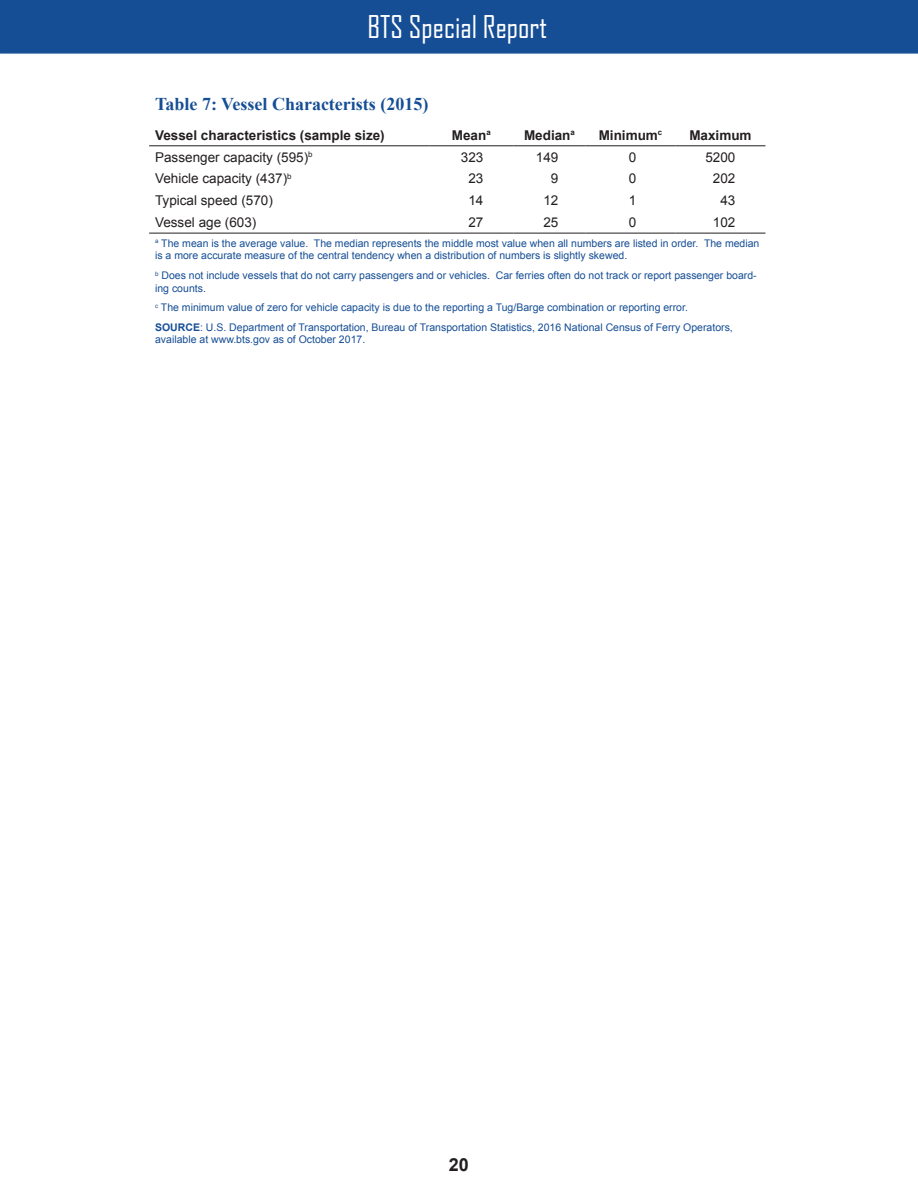
<style>
.page{position:relative;width:918px;height:1188px;background:#fff}
.page>*{position:absolute;margin:0;border:0;box-sizing:border-box;transform-origin:0 0}
.t1{font:30px "Agency FB";color:#fff}
.Figure_and_Table_Hea{font:700 18px "Times New Roman";color:#164e95}
.t2{font:700 18px "Arial";color:#231f20}
.Table_Body{font:13.5px "Arial";color:#231f20}
.Table_Secondary_Head{font:700 13.5px "Arial";color:#231f20}
.Notes_and_Sources{font:10.5px/12.6px "Arial";color:#164e95}
.s1{font-weight:700}
</style>
<div class="page">
<div style="left:0;top:0;width:918px;height:54px;background:#164e95"></div>
<hr style="left:149px;top:145px;width:280px;height:1px;background:#231f20">
<hr style="left:429px;top:145px;width:85px;height:1px;background:#231f20">
<hr style="left:514px;top:145px;width:72px;height:1px;background:#231f20">
<hr style="left:586px;top:145px;width:90px;height:1px;background:#231f20">
<hr style="left:676px;top:145px;width:90px;height:1px;background:#231f20">
<hr style="left:149px;top:233px;width:280px;height:1px;background:#231f20">
<hr style="left:429px;top:233px;width:85px;height:1px;background:#231f20">
<hr style="left:514px;top:233px;width:72px;height:1px;background:#231f20">
<hr style="left:586px;top:233px;width:90px;height:1px;background:#231f20">
<hr style="left:676px;top:233px;width:90px;height:1px;background:#231f20">
<h1 class="t1" style="left:368px;top:9px;width:181px">BTS Special Report</h1>
<p class="Figure_and_Table_Hea" style="left:155px;top:92px;width:275px">Table 7: Vessel Characterists (2015)</p>
<p class="Table_Secondary_Head" style="left:155px;top:126px;width:231px">Vessel characteristics (sample size)</p>
<p class="Table_Secondary_Head" style="left:452px;top:126px;width:40px">Mean<sup>a</sup></p>
<p class="Table_Secondary_Head" style="left:524px;top:126px;width:52px">Median<sup>a</sup></p>
<p class="Table_Secondary_Head" style="left:599px;top:126px;width:65px">Minimum<sup>c</sup></p>
<p class="Table_Secondary_Head" style="left:689px;top:126px;width:64px">Maximum</p>
<p class="Table_Body" style="left:155px;top:148px;width:159px">Passenger capacity (595)<sup>b</sup></p>
<p class="Table_Body" style="left:461px;top:148px;width:24px">323</p>
<p class="Table_Body" style="left:536px;top:148px;width:24px">149</p>
<p class="Table_Body" style="left:629px;top:148px;width:9px">0</p>
<p class="Table_Body" style="left:705px;top:148px;width:32px">5200</p>
<p class="Table_Body" style="left:155px;top:170px;width:138px">Vehicle capacity (437)<sup>b</sup></p>
<p class="Table_Body" style="left:468px;top:170px;width:17px">23</p>
<p class="Table_Body" style="left:551px;top:170px;width:9px">9</p>
<p class="Table_Body" style="left:629px;top:170px;width:9px">0</p>
<p class="Table_Body" style="left:713px;top:170px;width:24px">202</p>
<p class="Table_Body" style="left:155px;top:192px;width:119px">Typical speed (570)</p>
<p class="Table_Body" style="left:468px;top:192px;width:17px">14</p>
<p class="Table_Body" style="left:543px;top:192px;width:17px">12</p>
<p class="Table_Body" style="left:629px;top:192px;width:9px">1</p>
<p class="Table_Body" style="left:720px;top:192px;width:17px">43</p>
<p class="Table_Body" style="left:155px;top:214px;width:103px">Vessel age (603)</p>
<p class="Table_Body" style="left:468px;top:214px;width:17px">27</p>
<p class="Table_Body" style="left:543px;top:214px;width:17px">25</p>
<p class="Table_Body" style="left:629px;top:214px;width:9px">0</p>
<p class="Table_Body" style="left:713px;top:214px;width:24px">102</p>
<p class="Notes_and_Sources" style="left:155px;top:237px;width:606px"><sup>a</sup> The mean is the average value. The median represents the middle most value when all numbers are listed in order. The median is a more accurate measure of the central tendency when a distribution of numbers is slightly skewed.</p>
<p class="Notes_and_Sources" style="left:155px;top:269px;width:603px"><sup>b</sup> Does not include vessels that do not carry passengers and or vehicles. Car ferries often do not track or report passenger board&shy;ing counts.</p>
<p class="Notes_and_Sources" style="left:155px;top:301px;width:534px"><sup>c</sup> The minimum value of zero for vehicle capacity is due to the reporting a Tug/Barge combination or reporting error.</p>
<p class="Notes_and_Sources" style="left:155px;top:321px;width:579px"><span class="s1">SOURCE</span>: U.S. Department of Transportation, Bureau of Transportation Statistics, 2016 National Census of Ferry Operators, available at www.bts.gov as of October 2017.</p>
<h2 class="t2" style="left:449px;top:1153px;width:22px">20</h2>
</div>
